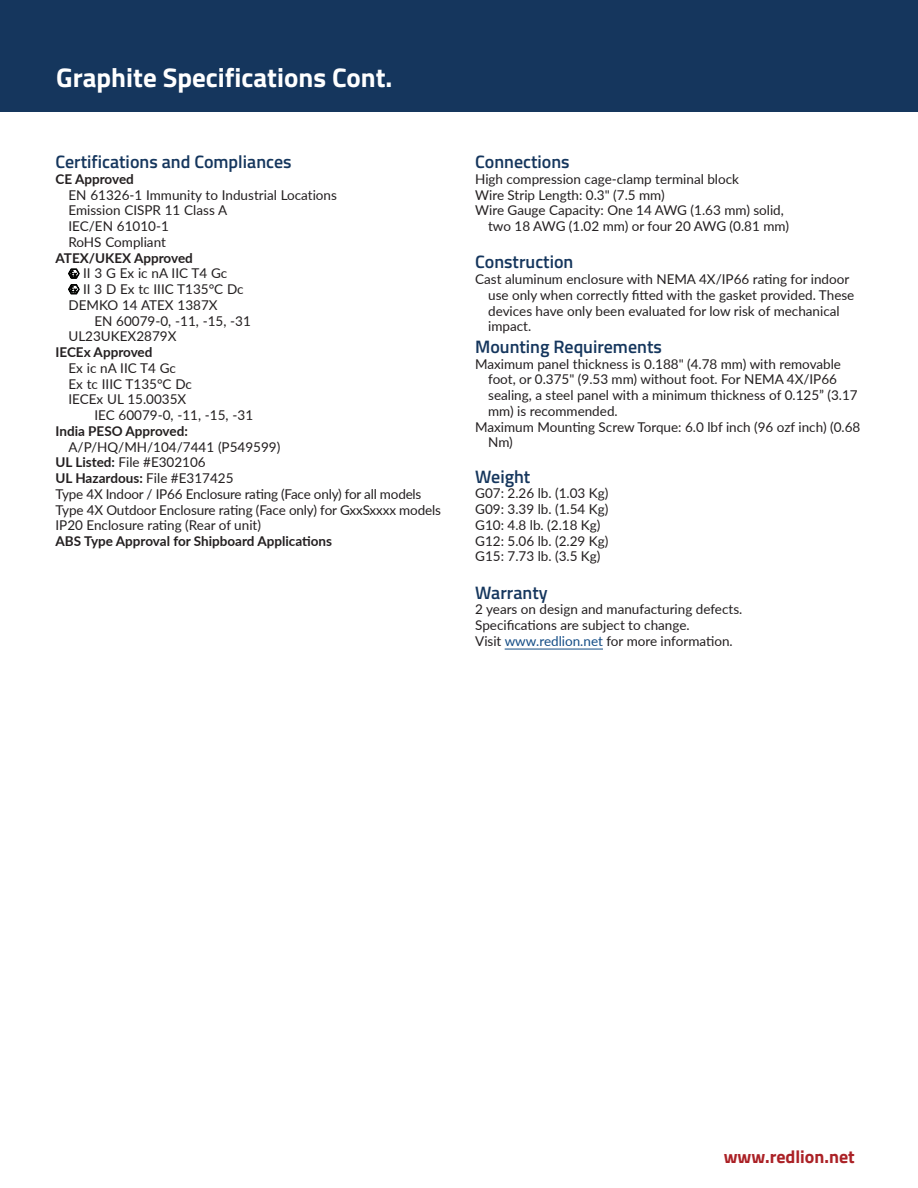
<style>
.page{position:relative;width:918px;height:1188px;background:#fff}
.page>*{position:absolute;margin:0;border:0;box-sizing:border-box;transform-origin:0 0}
.WhiteTextHeaders{font:700 27px "Titillium";color:#fff}
.Major_Heading{font:600 18px "Titillium";color:#15365d}
.t1{font:700 18px "Titillium Web";color:#ab2126}
.Spec_Text_1{font:13.5px/15.8px "Lato";color:#231f20}
.Spec_Text_2{font:13.5px "Lato";color:#231f20}
.Spec_Text_1-2{font:700 13.5px "Lato";color:#231f20}
.Spec_Text_3{font:13.5px "Lato";color:#231f20}
.s1{font-weight:700}
.s2{font-weight:400}
.s3{color:#144d86}
</style>
<div class="page">
<div style="left:0;top:0;width:918px;height:111px;background:#15365d"></div>
<svg style="left:68px;top:269px;width:11px;height:9px"></svg>
<svg style="left:68px;top:285px;width:11px;height:9px"></svg>
<hr style="left:505px;top:649px;width:98px;height:1px;background:#144d86">
<p class="WhiteTextHeaders" style="left:56px;top:57px;width:338px">Graphite Specifications Cont.</p>
<p class="Major_Heading" style="left:56px;top:148px;width:238px">Certifications and Compliances</p>
<p class="Spec_Text_1-2" style="left:56px;top:169px;width:80px">CE Approved</p>
<p class="Spec_Text_2" style="left:68px;top:185px;width:270px">EN 61326-1 Immunity to Industrial Locations</p>
<p class="Spec_Text_2" style="left:68px;top:201px;width:160px">Emission CISPR 11 Class A</p>
<p class="Spec_Text_2" style="left:68px;top:216px;width:102px">IEC/EN 61010-1</p>
<p class="Spec_Text_2" style="left:68px;top:232px;width:99px">RoHS Compliant</p>
<p class="Spec_Text_1-2" style="left:56px;top:248px;width:139px">ATEX/UKEX Approved</p>
<p class="Spec_Text_2" style="left:83px;top:264px;width:146px">II 3 G Ex ic nA IIC T4 Gc</p>
<p class="Spec_Text_2" style="left:83px;top:279px;width:162px">II 3 D Ex tc IIIC T135°C Dc</p>
<p class="Spec_Text_2" style="left:68px;top:295px;width:151px">DEMKO 14 ATEX 1387X</p>
<p class="Spec_Text_3" style="left:94px;top:311px;width:158px">EN 60079-0, -11, -15, -31</p>
<p class="Spec_Text_2" style="left:68px;top:327px;width:109px">UL23UKEX2879X</p>
<p class="Spec_Text_1-2" style="left:56px;top:342px;width:98px">IECEx Approved</p>
<p class="Spec_Text_2" style="left:68px;top:358px;width:109px">Ex ic nA IIC T4 Gc</p>
<p class="Spec_Text_2" style="left:68px;top:374px;width:125px">Ex tc IIIC T135°C Dc</p>
<p class="Spec_Text_2" style="left:68px;top:390px;width:119px">IECEx UL 15.0035X</p>
<p class="Spec_Text_3" style="left:94px;top:405px;width:160px">IEC 60079-0, -11, -15, -31</p>
<p class="Spec_Text_1-2" style="left:56px;top:421px;width:134px">India PESO Approved:</p>
<p class="Spec_Text_2" style="left:68px;top:437px;width:213px">A/P/HQ/MH/104/7441 (P549599)</p>
<p class="Spec_Text_1" style="left:56px;top:454px;width:152px"><span class="s1">UL Listed:</span> File #E302106</p>
<p class="Spec_Text_1-2" style="left:56px;top:468px;width:180px">UL Hazardous: <span class="s2">File #E317425</span></p>
<p class="Spec_Text_1" style="left:56px;top:485px;width:367px">Type 4X Indoor / IP66 Enclosure rating (Face only) for all models</p>
<p class="Spec_Text_1" style="left:56px;top:501px;width:387px">Type 4X Outdoor Enclosure rating (Face only) for GxxSxxxx models</p>
<p class="Spec_Text_1" style="left:56px;top:517px;width:207px">IP20 Enclosure rating (Rear of unit)</p>
<p class="Spec_Text_1-2" style="left:56px;top:531px;width:278px">ABS Type Approval for Shipboard Applications</p>
<p class="Major_Heading" style="left:475px;top:148px;width:96px">Connections</p>
<p class="Spec_Text_1" style="left:475px;top:170px;width:265px">High compression cage-clamp terminal block</p>
<p class="Spec_Text_1" style="left:475px;top:186px;width:191px">Wire Strip Length: 0.3" (7.5 mm)</p>
<p class="Spec_Text_1" style="left:488px;top:202px;width:302px;text-indent:-13px">Wire Gauge Capacity: One 14 AWG (1.63 mm) solid, two 18 AWG (1.02 mm) or four 20 AWG (0.81 mm)</p>
<p class="Major_Heading" style="left:475px;top:249px;width:100px">Construction</p>
<p class="Spec_Text_1" style="left:488px;top:271px;width:368px;text-indent:-13px">Cast aluminum enclosure with NEMA 4X/IP66 rating for indoor use only when correctly fitted with the gasket provided. These devices have only been evaluated for low risk of mechanical impact.</p>
<p class="Major_Heading" style="left:475px;top:333px;width:188px">Mounting Requirements</p>
<p class="Spec_Text_1" style="left:488px;top:355px;width:371px;text-indent:-13px">Maximum panel thickness is 0.188" (4.78 mm) with removable foot, or 0.375" (9.53 mm) without foot. For NEMA 4X/IP66 sealing, a steel panel with a minimum thickness of 0.125” (3.17 mm) is recommended.</p>
<p class="Spec_Text_1" style="left:488px;top:418px;width:374px;text-indent:-13px">Maximum Mounting Screw Torque: 6.0 lbf inch (96 ozf inch) (0.68<br>Nm)</p>
<p class="Major_Heading" style="left:475px;top:463px;width:57px">Weight</p>
<p class="Spec_Text_1" style="left:475px;top:485px;width:135px">G07: 2.26 lb. (1.03 Kg)</p>
<p class="Spec_Text_1" style="left:475px;top:501px;width:135px">G09: 3.39 lb. (1.54 Kg)</p>
<p class="Spec_Text_1" style="left:475px;top:516px;width:127px">G10: 4.8 lb. (2.18 Kg)</p>
<p class="Spec_Text_1" style="left:475px;top:532px;width:135px">G12: 5.06 lb. (2.29 Kg)</p>
<p class="Spec_Text_1" style="left:475px;top:548px;width:127px">G15: 7.73 lb. (3.5 Kg)</p>
<p class="Major_Heading" style="left:475px;top:579px;width:74px">Warranty</p>
<p class="Spec_Text_1" style="left:475px;top:601px;width:269px">2 years on design and manufacturing defects.</p>
<p class="Spec_Text_1" style="left:475px;top:617px;width:216px">Specifications are subject to change.</p>
<p class="Spec_Text_1" style="left:475px;top:633px;width:259px">Visit <span class="s3">www.redlion.net</span> for more information.</p>
<h2 class="t1" style="left:724px;top:1143px;width:133px">www.redlion.net</h2>
</div>
